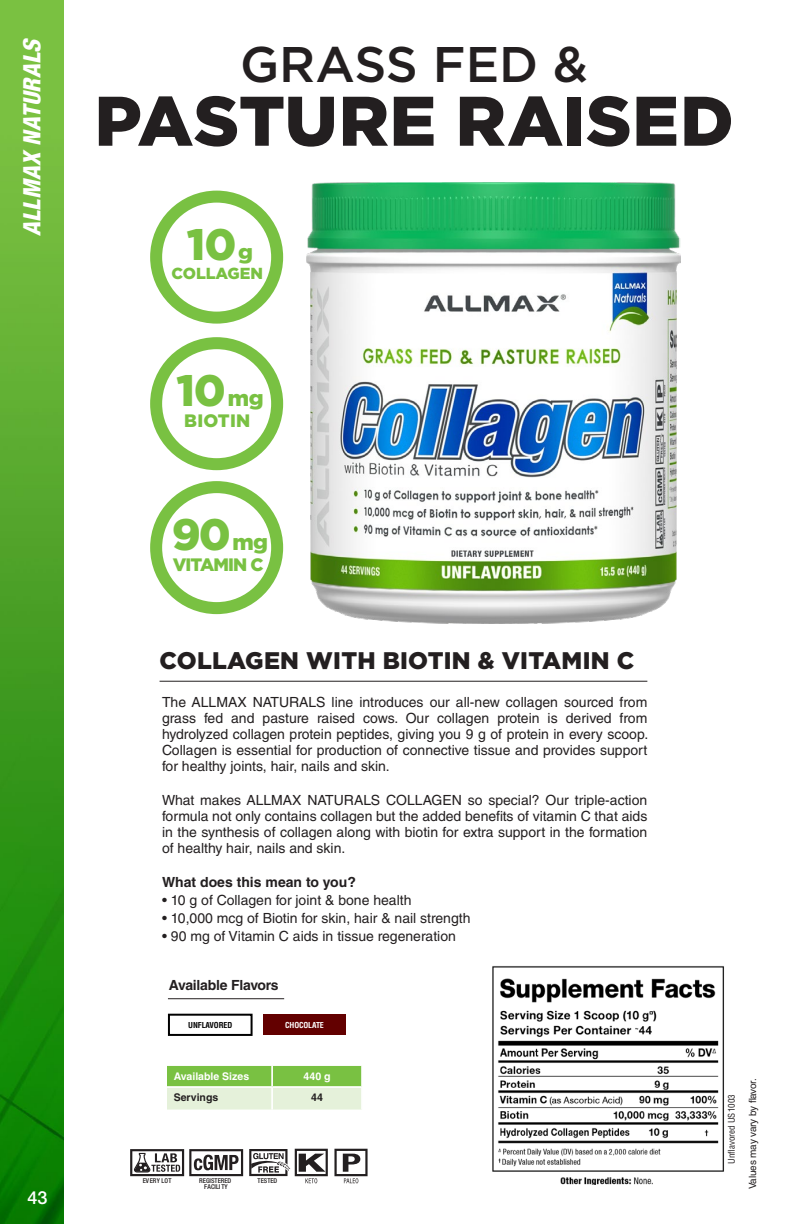
<style>
.page{position:relative;width:792px;height:1224px;background:#fff}
.page>*{position:absolute;margin:0;border:0;box-sizing:border-box;transform-origin:0 0}
.Tabs{font:900 70px "Gotham";letter-spacing:.005em;color:#231f20}
.Tabs-2{font:500 50px "Gotham";color:#231f20}
.Tabs-3{font:900 44px "Gotham";color:#79c142}
.Tabs-4{font:900 24px "Gotham";letter-spacing:.01em;color:#231f20}
.t1{font:italic 800 condensed 24px "Helvetica Neue LT Std";letter-spacing:.015em;color:#fff}
.Tabs-5{font:900 18px "Gotham";letter-spacing:-.05em;color:#79c142}
.t2{font:500 18px "Helvetica Neue";color:#fff}
.Tabs-6{font:900 16px "Gotham";letter-spacing:-.005em;color:#79c142}
.Tabs-7{font:14px/16px "Helvetica LT Std";color:#231f20;text-align:justify}
.Tabs-8{font:700 14px "Helvetica LT Std";letter-spacing:-.015em;color:#231f20}
.Tabs-9{font:700 10.6px "Helvetica LT Std";color:#fff}
.Tabs-10{font:700 10.6px "Helvetica LT Std";color:#231f20}
.Tabs-11{font:10px "Helvetica LT Std";letter-spacing:-.015em;color:#231f20}
.Tabs-12{font:condensed 9px "Helvetica LT Std";color:#231f20}
.Tabs-13{font:700 condensed 8px "Helvetica LT Std";letter-spacing:-.015em;color:#000}
.Tabs-14{font:700 condensed 8px "Helvetica LT Std";letter-spacing:-.015em;color:#fff}
.t3{font:500 condensed 6.6px/6.2px "Helvetica Neue";color:#231f20;text-align:center}
.t4{font:500 condensed 6.6px "Helvetica Neue";letter-spacing:.025em;color:#231f20}
.s1{font-size:22px}
</style>
<div class="page">
<img style="left:0;top:0;width:63px;height:1224px">
<img style="left:306px;top:183px;width:374px;height:440px">
<img style="left:492px;top:966px;width:232px;height:219px">
<hr style="left:160px;top:681px;width:487px;height:1px;background:#231f20">
<div style="left:168px;top:1014px;width:85px;height:22px;border:2px solid #000"></div>
<hr style="left:168px;top:998px;width:116px;height:1px;background:#231f20">
<div style="left:150px;top:191px;width:133px;height:133px;border:12px solid #79c142;border-radius:50%"></div>
<div style="left:150px;top:337px;width:133px;height:133px;border:12px solid #79c142;border-radius:50%"></div>
<div style="left:150px;top:481px;width:133px;height:133px;border:12px solid #79c142;border-radius:50%"></div>
<svg style="left:130px;top:1149px;width:113px;height:27px"></svg>
<svg style="left:249px;top:1149px;width:79px;height:34px"></svg>
<svg style="left:334px;top:1149px;width:34px;height:34px"></svg>
<svg style="left:167px;top:1066px;width:194px;height:44px;background:#b1da92"></svg>
<hr style="left:271px;top:1066px;width:2px;height:20px;background:#fff">
<hr style="left:167px;top:1086px;width:105px;height:2px;background:#fff">
<hr style="left:272px;top:1086px;width:91px;height:2px;background:#fff">
<hr style="left:271px;top:1088px;width:2px;height:22px;background:#fff">
<div style="left:263px;top:1015px;width:83px;height:20px;background:#630000"></div>
<h3 class="t1" style="left:17px;top:236px;width:200px;rotate:-90deg">ALLMAX NATURALS</h3>
<p class="t2" style="left:27px;top:1187px;width:22px">43</p>
<p class="Tabs-2" style="left:240px;top:36px;width:350px">GRASS FED &amp;</p>
<p class="Tabs" style="left:94px;top:81px;width:641px">PASTURE RAISED</p>
<p class="Tabs-3" style="left:187px;top:219px;width:68px">10<span class="s1">g</span></p>
<p class="Tabs-6" style="left:172px;top:264px;width:93px">COLLAGEN</p>
<p class="Tabs-3" style="left:176px;top:365px;width:89px">10<span class="s1">mg</span></p>
<p class="Tabs-5" style="left:184px;top:410px;width:67px">BIOTIN</p>
<p class="Tabs-3" style="left:172px;top:509px;width:98px">90<span class="s1">mg</span></p>
<p class="Tabs-5" style="left:173px;top:554px;width:92px">VITAMIN C</p>
<p class="Tabs-4" style="left:160px;top:647px;width:476px">COLLAGEN WITH BIOTIN &amp; VITAMIN C</p>
<p class="Tabs-7" style="left:162px;top:694px;width:488px">The ALLMAX NATURALS line introduces our all-new collagen sourced from grass fed and pasture raised cows. Our collagen protein is derived from hydrolyzed collagen protein peptides, giving you 9 g of protein in every scoop.<br>Collagen is essential for production of connective tissue and provides support for healthy joints, hair, nails and skin.</p>
<p class="Tabs-7" style="left:162px;top:792px;width:487px">What makes ALLMAX NATURALS COLLAGEN so special? Our triple-action formula not only contains collagen but the added benefits of vitamin C that aids in the synthesis of collagen along with biotin for extra support in the formation of healthy hair, nails and skin.</p>
<p class="Tabs-8" style="left:162px;top:874px;width:195px">What does this mean to you?</p>
<p class="Tabs-7" style="left:162px;top:892px;width:251px">• 10 g of Collagen for joint &amp; bone health</p>
<p class="Tabs-7" style="left:162px;top:910px;width:310px">• 10,000 mcg of Biotin for skin, hair &amp; nail strength</p>
<p class="Tabs-7" style="left:162px;top:928px;width:295px">• 90 mg of Vitamin C aids in tissue regeneration</p>
<p class="Tabs-8" style="left:169px;top:977px;width:111px">Available Flavors</p>
<p class="Tabs-13" style="left:188px;top:1020px;width:45px">UNFLAVORED</p>
<p class="Tabs-14" style="left:285px;top:1020px;width:40px">CHOCOLATE</p>
<p class="Tabs-9" style="left:174px;top:1070px;width:77px">Available Sizes</p>
<p class="Tabs-9" style="left:304px;top:1070px;width:28px">440 g</p>
<p class="Tabs-10" style="left:174px;top:1091px;width:46px">Servings</p>
<p class="Tabs-10" style="left:311px;top:1091px;width:13px">44</p>
<p class="Tabs-12" style="left:726px;top:1164px;width:71px;rotate:-90deg">Unflavored US1003</p>
<p class="t4" style="left:143px;top:1177px;width:31px">EVERY LOT</p>
<p class="t3" style="left:258px;top:1177px;width:21px">TESTED</p>
<p class="t3" style="left:199px;top:1178px;width:34px">REGISTERED<br>FACILI TY</p>
<p class="Tabs-11" style="left:747px;top:1189px;width:113px;rotate:-90deg">Values may vary by flavor.</p>
</div>
